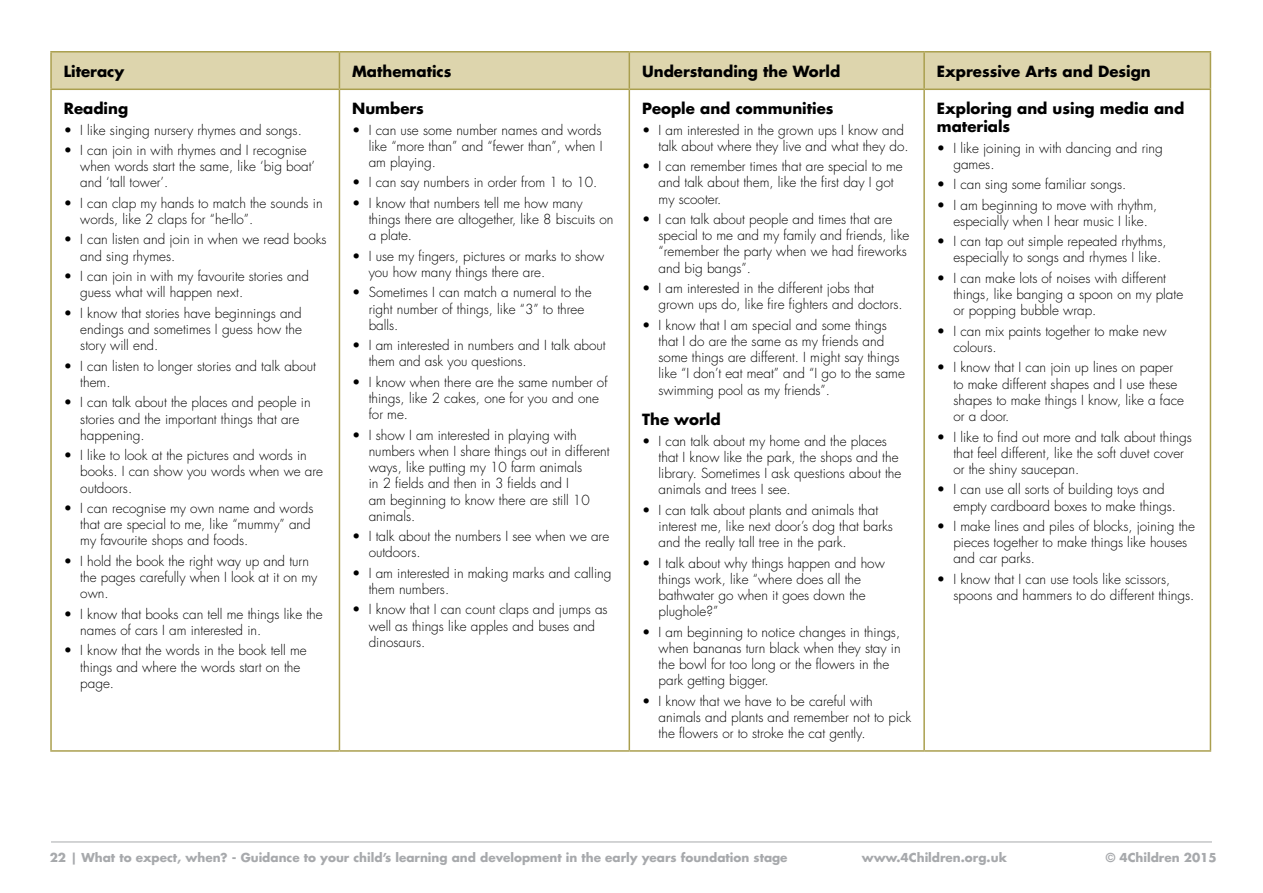
<style>
.page{position:relative;width:1263px;height:893px;background:#fff}
.page>*{position:absolute;margin:0;border:0;box-sizing:border-box;transform-origin:0 0}
.t1{font:700 15px/18px "Futura LT";color:#000}
.t2{font:300 13.5px/16.2px "Futura LT";color:#000}
.t3{font:700 12px "Futura LT";color:#a7a9ac}
</style>
<div class="page">
<hr style="left:51px;top:842px;width:1161px;height:1px;background:#a7a9ac">
<div style="left:52px;top:53px;width:1158px;height:36px;background:#ddd5ad"></div>
<hr style="left:50px;top:51px;width:289px;height:2px;background:#aa9f4e">
<hr style="left:50px;top:53px;width:2px;height:36px;background:#aa9f4e">
<hr style="left:339px;top:51px;width:290px;height:2px;background:#aa9f4e">
<hr style="left:339px;top:53px;width:1px;height:36px;background:#aa9f4e">
<hr style="left:629px;top:51px;width:295px;height:2px;background:#aa9f4e">
<hr style="left:628px;top:53px;width:2px;height:36px;background:#aa9f4e">
<hr style="left:924px;top:51px;width:287px;height:2px;background:#aa9f4e">
<hr style="left:923px;top:53px;width:2px;height:36px;background:#aa9f4e">
<hr style="left:1210px;top:53px;width:1px;height:36px;background:#aa9f4e">
<hr style="left:50px;top:89px;width:289px;height:1px;background:#aa9f4e">
<hr style="left:50px;top:90px;width:2px;height:660px;background:#aa9f4e">
<hr style="left:50px;top:750px;width:289px;height:2px;background:#aa9f4e">
<hr style="left:339px;top:89px;width:290px;height:1px;background:#aa9f4e">
<hr style="left:339px;top:90px;width:1px;height:660px;background:#aa9f4e">
<hr style="left:339px;top:750px;width:290px;height:2px;background:#aa9f4e">
<hr style="left:629px;top:89px;width:295px;height:1px;background:#aa9f4e">
<hr style="left:628px;top:90px;width:2px;height:660px;background:#aa9f4e">
<hr style="left:629px;top:750px;width:295px;height:2px;background:#aa9f4e">
<hr style="left:924px;top:89px;width:287px;height:1px;background:#aa9f4e">
<hr style="left:923px;top:90px;width:2px;height:660px;background:#aa9f4e">
<hr style="left:1210px;top:90px;width:1px;height:660px;background:#aa9f4e">
<hr style="left:924px;top:750px;width:287px;height:2px;background:#aa9f4e">
<p class="t1" style="left:64px;top:62px;width:62px">Literacy</p>
<p class="t1" style="left:352px;top:62px;width:101px">Mathematics</p>
<p class="t1" style="left:642px;top:62px;width:200px">Understanding the World</p>
<p class="t1" style="left:937px;top:62px;width:215px">Expressive Arts and Design</p>
<p class="t1" style="left:64px;top:99px;width:66px">Reading</p>
<p class="t2" style="left:64px;top:122px;width:240px">• I like singing nursery rhymes and songs.</p>
<p class="t2" style="left:80px;top:142px;width:236px;text-indent:-16px">• I can join in with rhymes and I recognise when words start the same, like ‘big boat’ and ‘tall tower’.</p>
<p class="t2" style="left:80px;top:195px;width:244px;text-indent:-16px">• I can clap my hands to match the sounds in words, like 2 claps for “he-llo”.</p>
<p class="t2" style="left:80px;top:232px;width:248px;text-indent:-16px">• I can listen and join in when we read books and sing rhymes.</p>
<p class="t2" style="left:80px;top:268px;width:230px;text-indent:-16px">• I can join in with my favourite stories and guess what will happen next.</p>
<p class="t2" style="left:80px;top:305px;width:223px;text-align:justify;text-indent:-16px">• I know that stories have beginnings and endings and sometimes I guess how the story will end.</p>
<p class="t2" style="left:80px;top:358px;width:237px;text-indent:-16px">• I can listen to longer stories and talk about them.</p>
<p class="t2" style="left:80px;top:395px;width:232px;text-indent:-16px">• I can talk about the places and people in stories and the important things that are happening.</p>
<p class="t2" style="left:80px;top:447px;width:244px;text-indent:-16px">• I like to look at the pictures and words in books. I can show you words when we are outdoors.</p>
<p class="t2" style="left:80px;top:500px;width:235px;text-indent:-16px">• I can recognise my own name and words that are special to me, like “mummy” and my favourite shops and foods.</p>
<p class="t2" style="left:80px;top:553px;width:239px;text-indent:-16px">• I hold the book the right way up and turn the pages carefully when I look at it on my own.</p>
<p class="t2" style="left:80px;top:606px;width:244px;text-indent:-16px">• I know that books can tell me things like the names of cars I am interested in.</p>
<p class="t2" style="left:80px;top:643px;width:228px;text-indent:-16px">• I know that the words in the book tell me things and where the words start on the page.</p>
<p class="t1" style="left:352px;top:99px;width:73px">Numbers</p>
<p class="t2" style="left:369px;top:122px;width:235px;text-align:justify;text-indent:-16px">• I can use some number names and words like “more than” and “fewer than”, when I am playing.</p>
<p class="t2" style="left:352px;top:175px;width:247px">• I can say numbers in order from 1 to 10.</p>
<p class="t2" style="left:369px;top:195px;width:246px;text-indent:-16px">• I know that numbers tell me how many things there are altogether, like 8 biscuits on a plate.</p>
<p class="t2" style="left:369px;top:248px;width:237px;text-indent:-16px">• I use my fingers, pictures or marks to show you how many things there are.</p>
<p class="t2" style="left:369px;top:285px;width:224px;text-indent:-16px">• Sometimes I can match a numeral to the right number of things, like “3” to three balls.</p>
<p class="t2" style="left:369px;top:338px;width:239px;text-indent:-16px">• I am interested in numbers and I talk about them and ask you questions.</p>
<p class="t2" style="left:369px;top:374px;width:240px;text-indent:-16px">• I know when there are the same number of things, like 2 cakes, one for you and one for me.</p>
<p class="t2" style="left:369px;top:427px;width:243px;text-indent:-16px">• I show I am interested in playing with numbers when I share things out in different ways, like putting my 10 farm animals<br>in 2 fields and then in 3 fields and I<br>am beginning to know there are still 10 animals.</p>
<p class="t2" style="left:369px;top:528px;width:242px;text-indent:-16px">• I talk about the numbers I see when we are outdoors.</p>
<p class="t2" style="left:369px;top:565px;width:244px;text-indent:-16px">• I am interested in making marks and calling them numbers.</p>
<p class="t2" style="left:369px;top:602px;width:240px;text-indent:-16px">• I know that I can count claps and jumps as well as things like apples and buses and dinosaurs.</p>
<p class="t1" style="left:642px;top:99px;width:193px">People and communities</p>
<p class="t2" style="left:659px;top:122px;width:251px;text-indent:-16px">• I am interested in the grown ups I know and talk about where they live and what they do.</p>
<p class="t2" style="left:659px;top:159px;width:246px;text-indent:-16px">• I can remember times that are special to me and talk about them, like the first day I got my scooter.</p>
<p class="t2" style="left:659px;top:211px;width:252px;text-indent:-16px">• I can talk about people and times that are special to me and my family and friends, like “remember the party when we had fireworks and big bangs”.</p>
<p class="t2" style="left:659px;top:280px;width:246px;text-indent:-16px">• I am interested in the different jobs that grown ups do, like fire fighters and doctors.</p>
<p class="t2" style="left:659px;top:317px;width:248px;text-indent:-16px">• I know that I am special and some things that I do are the same as my friends and some things are different. I might say things like “I don’t eat meat” and “I go to the same swimming pool as my friends”.</p>
<p class="t1" style="left:642px;top:410px;width:80px">The world</p>
<p class="t2" style="left:659px;top:433px;width:244px;text-indent:-16px">• I can talk about my home and the places that I know like the park, the shops and the library. Sometimes I ask questions about the animals and trees I see.</p>
<p class="t2" style="left:659px;top:502px;width:236px;text-indent:-16px">• I can talk about plants and animals that interest me, like next door’s dog that barks and the really tall tree in the park.</p>
<p class="t2" style="left:659px;top:555px;width:228px;text-indent:-16px">• I talk about why things happen and how things work, like “where does all the bathwater go when it goes down the plughole?”</p>
<p class="t2" style="left:659px;top:624px;width:244px;text-indent:-16px">• I am beginning to notice changes in things, when bananas turn black when they stay in the bowl for too long or the flowers in the park getting bigger.</p>
<p class="t2" style="left:659px;top:693px;width:254px;text-indent:-16px">• I know that we have to be careful with animals and plants and remember not to pick the flowers or to stroke the cat gently.</p>
<p class="t1" style="left:937px;top:99px;width:249px">Exploring and using media and materials</p>
<p class="t2" style="left:953px;top:140px;width:211px;text-indent:-16px">• I like joining in with dancing and ring games.</p>
<p class="t2" style="left:937px;top:177px;width:191px">• I can sing some familiar songs.</p>
<p class="t2" style="left:937px;top:197px;width:222px;text-align:center">• I am beginning to move with rhythm, especially when I hear music I like.</p>
<p class="t2" style="left:953px;top:234px;width:215px;text-indent:-16px">• I can tap out simple repeated rhythms, especially to songs and rhymes I like.</p>
<p class="t2" style="left:953px;top:270px;width:231px;text-indent:-16px">• I can make lots of noises with different things, like banging a spoon on my plate or popping bubble wrap.</p>
<p class="t2" style="left:953px;top:323px;width:215px;text-indent:-16px">• I can mix paints together to make new colours.</p>
<p class="t2" style="left:953px;top:360px;width:232px;text-indent:-16px">• I know that I can join up lines on paper to make different shapes and I use these shapes to make things I know, like a face or a door.</p>
<p class="t2" style="left:953px;top:429px;width:240px;text-indent:-16px">• I like to find out more and talk about things that feel different, like the soft duvet cover or the shiny saucepan.</p>
<p class="t2" style="left:953px;top:482px;width:224px;text-indent:-16px">• I can use all sorts of building toys and empty cardboard boxes to make things.</p>
<p class="t2" style="left:953px;top:518px;width:243px;text-indent:-16px">• I make lines and piles of blocks, joining the pieces together to make things like houses and car parks.</p>
<p class="t2" style="left:953px;top:571px;width:243px;text-indent:-16px">• I know that I can use tools like scissors, spoons and hammers to do different things.</p>
<p class="t3" style="left:50px;top:850px;width:739px">22 | What to expect, when? - Guidance to your child’s learning and development in the early years foundation stage</p>
<p class="t3" style="left:862px;top:850px;width:147px">www.4Children.org.uk</p>
<p class="t3" style="left:1106px;top:850px;width:113px">© 4Children 2015</p>
</div>
